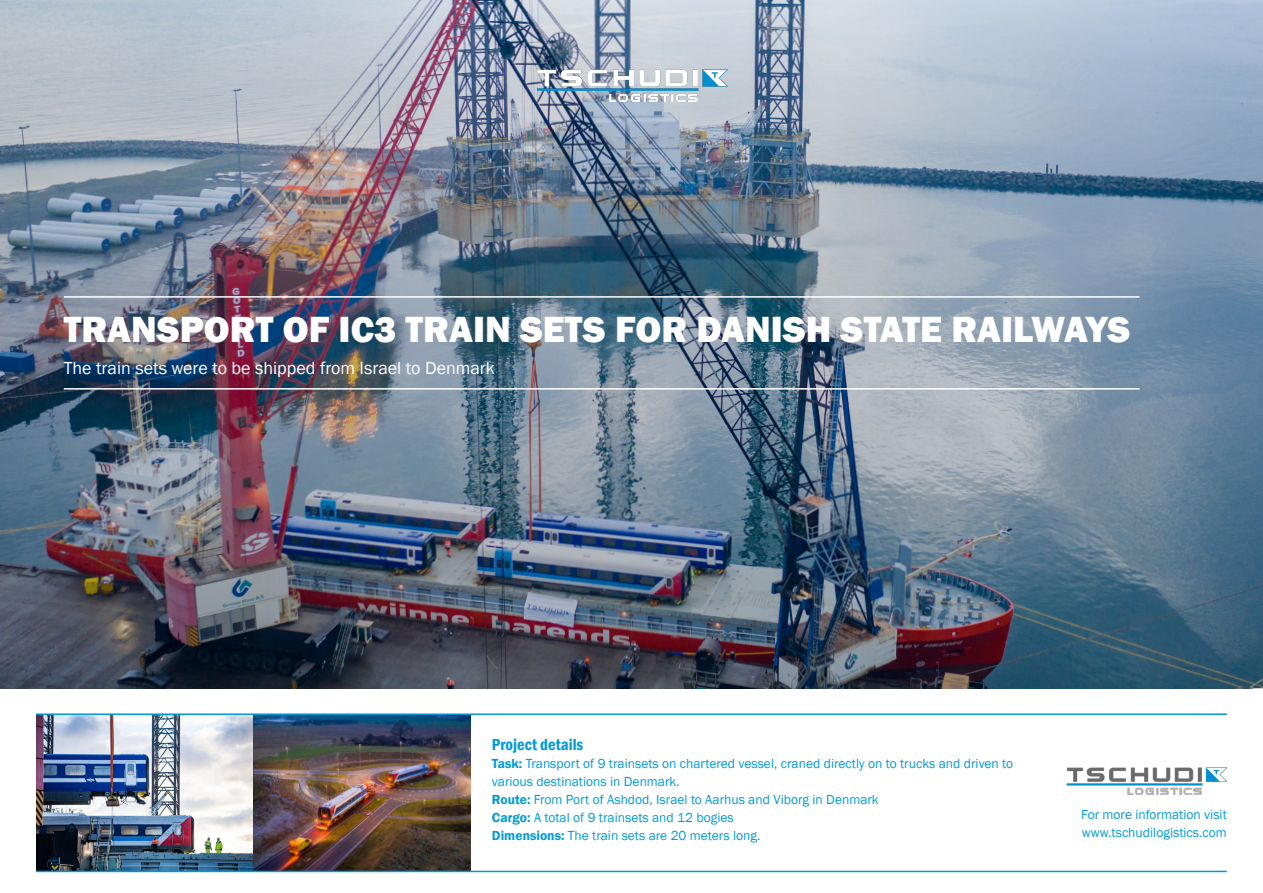
<style>
.page{position:relative;width:1263px;height:893px;background:#fff}
.page>*{position:absolute;margin:0;border:0;box-sizing:border-box;transform-origin:0 0}
.t1{font:800 37.5px "Franklin Gothic";color:#fff}
.t2{font:18px "Franklin Gothic";color:#fff}
.t3{font:600 condensed 16.5px "Franklin Gothic";color:#009ad9}
.t4{font:13.5px/18px "Franklin Gothic";color:#009ad9}
.s1{font-weight:600}
</style>
<div class="page">
<img style="left:36px;top:715px;width:434px;height:156px">
<img style="left:0;top:0;width:1263px;height:689px">
<img style="left:537px;top:69px;width:191px;height:32px">
<hr style="left:36px;top:713px;width:1191px;height:2px;background:#009ad9">
<hr style="left:36px;top:871px;width:1191px;height:1px;background:#009ad9">
<hr style="left:64px;top:296px;width:1075px;height:2px;background:#fff">
<hr style="left:64px;top:388px;width:1075px;height:2px;background:#fff">
<img style="left:1066px;top:767px;width:161px;height:28px">
<p class="t1" style="left:64px;top:306px;width:1068px">TRANSPORT OF IC3 TRAIN SETS FOR DANISH STATE RAILWAYS</p>
<p class="t2" style="left:64px;top:357px;width:432px">The train sets were to be shipped from Israel to Denmark</p>
<p class="t3" style="left:492px;top:733px;width:93px">Project details</p>
<p class="t4" style="left:492px;top:755px;width:523px"><span class="s1">Task:</span> Transport of 9 trainsets on chartered vessel, craned directly on to trucks and driven to various destinations in Denmark.</p>
<p class="t4" style="left:492px;top:791px;width:388px"><span class="s1">Route:</span> From Port of Ashdod, Israel to Aarhus and Viborg in Denmark</p>
<p class="t4" style="left:492px;top:809px;width:243px"><span class="s1">Cargo:</span> A total of 9 trainsets and 12 bogies</p>
<p class="t4" style="left:492px;top:827px;width:270px"><span class="s1">Dimensions:</span> The train sets are 20 meters long.</p>
<p class="t4" style="left:1081px;top:805px;width:147px">For more information visit</p>
<p class="t4" style="left:1082px;top:823px;width:147px">www.tschudilogistics.com</p>
</div>
